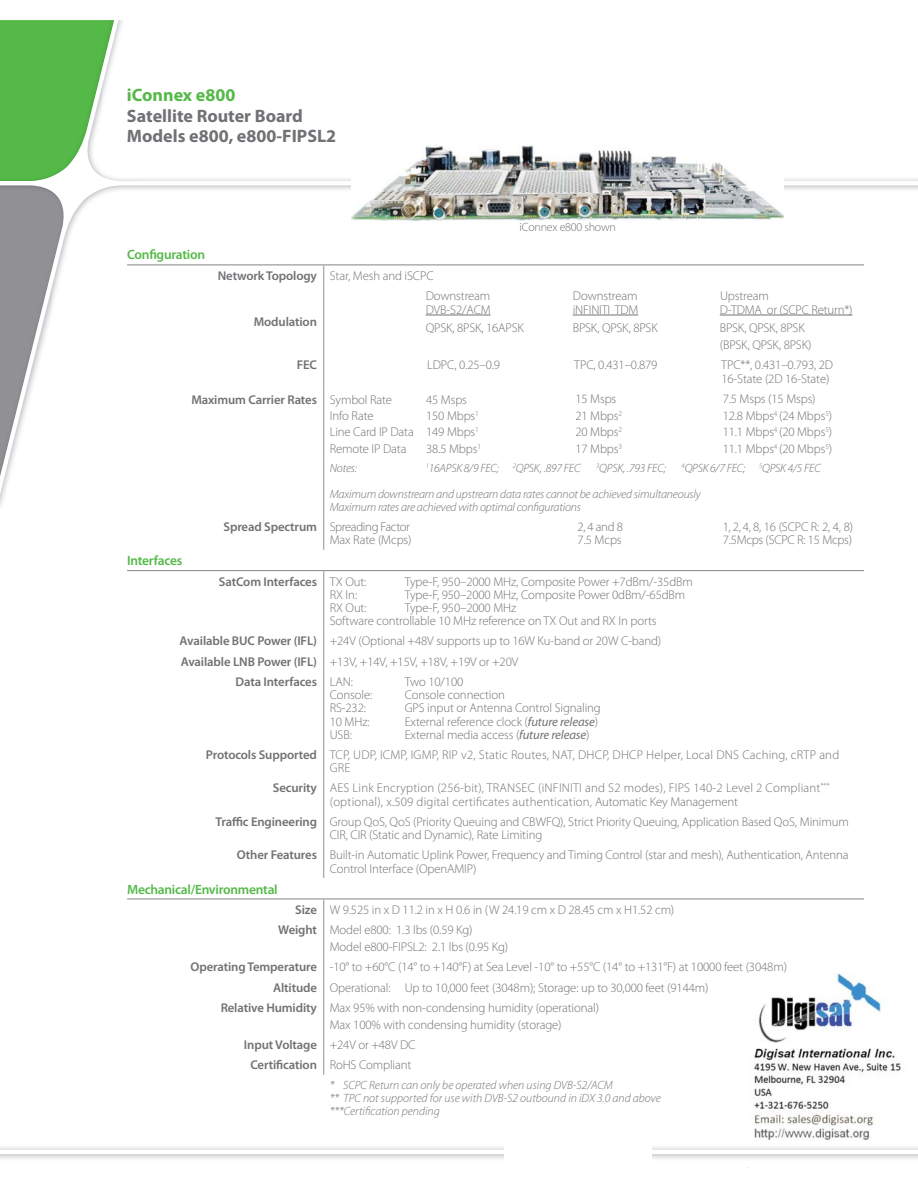
<style>
.page{position:relative;width:918px;height:1188px;background:#fff}
.page>*{position:absolute;margin:0;border:0;box-sizing:border-box;transform-origin:0 0}
.t1{font:700 18px/20.4px "Myriad Pro";color:#727074}
.t2{font:700 18px "Myriad Pro";color:#54b948}
.t3{font:600 13.5px "Myriad Pro";letter-spacing:-.02em;color:#54b948}
.t4{font:300 12.75px/16.5px "Myriad Pro";letter-spacing:-.01em;color:#727074}
.t5{font:300 12.75px/20.4px "Myriad Pro";letter-spacing:.015em;color:#727074}
.t6{font:600 12.75px "Myriad Pro";letter-spacing:-.01em;color:#727074}
.t7{font:300 12.75px "Myriad Pro";letter-spacing:-.03em;color:#727074}
.t8{font:italic 300 12px/13.2px "Myriad Pro";letter-spacing:-.015em;color:#727074}
.t9{font:300 12px "Myriad Pro";letter-spacing:-.02em;color:#727175}
.s1{font-weight:600}
.s2{font-weight:300}
.s3{font-weight:400;font-style:italic}
</style>
<div class="page">
<svg style="left:0;top:20px;width:918px;height:483px"></svg>
<svg style="left:324px;top:265px;width:1px;height:20px"></svg>
<hr style="left:324px;top:285px;width:1px;height:69px;background:#919195">
<hr style="left:324px;top:354px;width:1px;height:35px;background:#919195">
<svg style="left:324px;top:389px;width:1px;height:20px"></svg>
<hr style="left:324px;top:409px;width:1px;height:48px;background:#919195">
<hr style="left:324px;top:457px;width:1px;height:59px;background:#919195">
<hr style="left:324px;top:516px;width:1px;height:34px;background:#919195">
<hr style="left:324px;top:571px;width:1px;height:59px;background:#919195">
<svg style="left:324px;top:630px;width:1px;height:41px"></svg>
<hr style="left:324px;top:671px;width:1px;height:73px;background:#919195">
<hr style="left:324px;top:744px;width:1px;height:34px;background:#919195">
<hr style="left:324px;top:778px;width:1px;height:33px;background:#919195">
<hr style="left:324px;top:811px;width:1px;height:34px;background:#919195">
<hr style="left:324px;top:845px;width:1px;height:33px;background:#919195">
<svg style="left:324px;top:899px;width:1px;height:20px"></svg>
<hr style="left:324px;top:919px;width:1px;height:37px;background:#919195">
<svg style="left:324px;top:956px;width:1px;height:41px"></svg>
<hr style="left:324px;top:997px;width:1px;height:37px;background:#919195">
<svg style="left:324px;top:1034px;width:1px;height:41px"></svg>
<hr style="left:127px;top:264px;width:197px;height:1px;background:#919195">
<hr style="left:324px;top:264px;width:96px;height:1px;background:#919195">
<hr style="left:420px;top:264px;width:444px;height:1px;background:#919195">
<hr style="left:127px;top:570px;width:197px;height:1px;background:#919195">
<hr style="left:324px;top:570px;width:96px;height:1px;background:#919195">
<hr style="left:420px;top:570px;width:444px;height:1px;background:#919195">
<hr style="left:127px;top:898px;width:197px;height:1px;background:#919195">
<hr style="left:324px;top:898px;width:96px;height:1px;background:#919195">
<hr style="left:420px;top:898px;width:444px;height:1px;background:#919195">
<hr style="left:426px;top:315px;width:65px;height:1px;background:#727074">
<hr style="left:573px;top:315px;width:65px;height:1px;background:#727074">
<hr style="left:720px;top:315px;width:133px;height:1px;background:#727074">
<img style="left:352px;top:145px;width:432px;height:76px">
<img style="left:754px;top:974px;width:147px;height:167px">
<h1 class="t2" style="left:127px;top:85px;width:110px">iConnex e800</h1>
<h1 class="t1" style="left:127px;top:105px;width:211px">Satellite Router Board<br>Models e800, e800-FIPSL2</h1>
<p class="t3" style="left:127px;top:250px;width:80px">Configuration</p>
<p class="t9" style="left:520px;top:222px;width:98px">iConnex e800 shown</p>
<p class="t4" style="left:218px;top:268px;width:217px"><span class="s1">Network Topology</span> Star, Mesh and iSCPC</p>
<p class="t6" style="left:254px;top:317px;width:65px">Modulation</p>
<p class="t4" style="left:426px;top:289px;width:66px">Downstream</p>
<p class="t4" style="left:573px;top:289px;width:66px">Downstream</p>
<p class="t4" style="left:720px;top:289px;width:50px">Upstream</p>
<p class="t4" style="left:426px;top:302px;width:67px">DVB-S2/ACM</p>
<p class="t4" style="left:573px;top:302px;width:67px">iNFINITI TDM</p>
<p class="t4" style="left:720px;top:302px;width:134px">D-TDMA or (SCPC Return*)</p>
<p class="t4" style="left:426px;top:320px;width:100px">QPSK, 8PSK, 16APSK</p>
<p class="t4" style="left:573px;top:320px;width:86px">BPSK, QPSK, 8PSK</p>
<p class="t4" style="left:720px;top:320px;width:93px;line-height:17px">BPSK, QPSK, 8PSK (BPSK, QPSK, 8PSK)</p>
<p class="t3" style="left:127px;top:556px;width:57px">Interfaces</p>
<p class="t6" style="left:297px;top:360px;width:22px">FEC</p>
<p class="t4" style="left:427px;top:357px;width:74px">LDPC, 0.25–0.9</p>
<p class="t4" style="left:574px;top:357px;width:85px">TPC, 0.431–0.879</p>
<p class="t4" style="left:721px;top:359px;width:113px;line-height:13.5px">TPC**, 0.431–0.793, 2D<br>16-State (2D 16-State)</p>
<p class="t4" style="left:330px;top:392px;width:86px;text-indent:-138px"><span class="s1">Maximum Carrier Rates</span> Symbol Rate<br>Info Rate<br>Line Card IP Data<br>Remote IP Data</p>
<p class="t4" style="left:426px;top:392px;width:56px">45 Msps<br>150 Mbps<sup>1<br></sup>149 Mbps<sup>1<br></sup>38.5 Mbps<sup>1</sup></p>
<p class="t4" style="left:575px;top:392px;width:48px">15 Msps<br>21 Mbps<sup>2<br></sup>20 Mbps<sup>2<br></sup>17 Mbps<sup>3</sup></p>
<p class="t4" style="left:723px;top:392px;width:111px">7.5 Msps (15 Msps)<br>12.8 Mbps<sup>4</sup> (24 Mbps<sup>5</sup>)<br>11.1 Mbps<sup>4</sup> (20 Mbps<sup>5</sup>)<br>11.1 Mbps<sup>4</sup> (20 Mbps<sup>5</sup>)</p>
<p class="t8" style="left:330px;top:462px;width:29px">Notes:</p>
<p class="t8" style="left:426px;top:462px;width:156px"><sup>1</sup>16APSK 8/9 FEC; <sup>2</sup>QPSK, .897 FEC</p>
<p class="t8" style="left:596px;top:462px;width:71px"><sup>3</sup>QPSK, .793 FEC;</p>
<p class="t8" style="left:682px;top:462px;width:141px"><sup>4</sup>QPSK 6/7 FEC; <sup>5</sup>QPSK 4/5 FEC</p>
<p class="t8" style="left:330px;top:489px;width:372px">Maximum downstream and upstream data rates cannot be achieved simultaneously<br>Maximum rates are achieved with optimal configurations</p>
<p class="t7" style="left:224px;top:522px;width:188px"><span class="s1">Spread Spectrum</span> Spreading Factor</p>
<p class="t4" style="left:578px;top:519px;width:47px">2, 4 and 8</p>
<p class="t4" style="left:723px;top:519px;width:132px">1, 2, 4, 8, 16 (SCPC R: 2, 4, 8)</p>
<p class="t4" style="left:330px;top:533px;width:83px">Max Rate (Mcps)</p>
<p class="t4" style="left:578px;top:533px;width:46px">7.5 Mcps</p>
<p class="t4" style="left:723px;top:533px;width:131px">7.5Mcps (SCPC R: 15 Mcps)</p>
<p class="t6" style="left:219px;top:576px;width:149px">SatCom Interfaces <span class="s2">TX Out:</span></p>
<p class="t4" style="left:405px;top:574px;width:290px">Type-F, 950–2000 MHz, Composite Power +7dBm/-35dBm</p>
<p class="t4" style="left:330px;top:587px;width:29px">RX In:</p>
<p class="t4" style="left:405px;top:587px;width:282px">Type-F, 950–2000 MHz, Composite Power 0dBm/-65dBm</p>
<p class="t4" style="left:330px;top:600px;width:38px">RX Out:</p>
<p class="t4" style="left:330px;top:602px;width:328px;line-height:13px;text-indent:75px">Type-F, 950–2000 MHz<br>Software controllable 10 MHz reference on TX Out and RX In ports</p>
<p class="t4" style="left:180px;top:634px;width:483px"><span class="s1">Available BUC Power (IFL)</span> +24V (Optional +48V supports up to 16W Ku-band or 20W C-band)</p>
<p class="t4" style="left:181px;top:654px;width:339px"><span class="s1">Available LNB Power (IFL)</span> +13V, +14V, +15V, +18V, +19V or +20V</p>
<p class="t6" style="left:236px;top:677px;width:119px">Data Interfaces <span class="s2">LAN:</span></p>
<p class="t4" style="left:405px;top:675px;width:60px">Two 10/100</p>
<p class="t4" style="left:330px;top:688px;width:44px">Console:</p>
<p class="t4" style="left:405px;top:688px;width:102px">Console connection</p>
<p class="t4" style="left:330px;top:701px;width:38px">RS-232:</p>
<p class="t4" style="left:405px;top:701px;width:198px">GPS input or Antenna Control Signaling</p>
<p class="t4" style="left:330px;top:714px;width:41px">10 MHz:</p>
<p class="t4" style="left:405px;top:714px;width:195px">External reference clock (<span class="s3">future release</span>)</p>
<p class="t4" style="left:330px;top:727px;width:24px">USB:</p>
<p class="t5" style="left:206px;top:725px;width:635px;text-indent:199px">External media access (<span class="s3">future release</span>)<br><span class="s1">Protocols Supported</span> TCP, UDP, ICMP, IGMP, RIP v2, Static Routes, NAT, DHCP, DHCP Helper, Local DNS Caching, cRTP and</p>
<p class="t5" style="left:273px;top:759px;width:558px;text-indent:57px">GRE<br><span class="s1">Security</span> AES Link Encryption (256-bit), TRANSEC (iNFINITI and S2 modes), FIPS 140-2 Level 2 Compliant<sup>***</sup></p>
<p class="t4" style="left:216px;top:792px;width:635px;line-height:20.4px;text-align:center">(optional), x.509 digital certificates authentication, Automatic Key Management<br><span class="s1">Traffic Engineering</span> Group QoS, QoS (Priority Queuing and CBWFQ), Strict Priority Queuing, Application Based QoS, Minimum</p>
<p class="t4" style="left:237px;top:826px;width:613px;line-height:20.4px;text-indent:93px">CIR, CIR (Static and Dynamic), Rate Limiting<br><span class="s1">Other Features</span> Built-in Automatic Uplink Power, Frequency and Timing Control (star and mesh), Authentication, Antenna</p>
<p class="t4" style="left:330px;top:861px;width:148px">Control Interface (OpenAMIP)</p>
<p class="t3" style="left:127px;top:884px;width:152px">Mechanical/Environmental</p>
<p class="t4" style="left:278px;top:900px;width:398px;line-height:20.4px;text-indent:17px"><span class="s1">Size</span> W 9.525 in x D 11.2 in x H 0.6 in (W 24.19 cm x D 28.45 cm x H1.52 cm)<br><span class="s1">Weight</span> Model e800: 1.3 lbs (0.59 Kg)</p>
<p class="t4" style="left:330px;top:939px;width:180px">Model e800-FIPSL2: 2.1 lbs (0.95 Kg)</p>
<p class="t4" style="left:191px;top:960px;width:598px"><span class="s1">Operating Temperature</span> -10° to +60°C (14° to +140°F) at Sea Level -10° to +55°C (14° to +131°F) at 10000 feet (3048m)</p>
<p class="t4" style="left:273px;top:980px;width:437px"><span class="s1">Altitude</span> Operational: Up to 10,000 feet (3048m); Storage: up to 30,000 feet (9144m)</p>
<p class="t4" style="left:221px;top:1000px;width:380px"><span class="s1">Relative Humidity</span> Max 95% with non-condensing humidity (operational)</p>
<p class="t4" style="left:330px;top:1017px;width:233px">Max 100% with condensing humidity (storage)</p>
<p class="t6" style="left:244px;top:1040px;width:173px">Input Voltage <span class="s2">+24V or +48V DC</span></p>
<p class="t6" style="left:250px;top:1060px;width:163px">Certification <span class="s2">RoHS Compliant</span></p>
<p class="t8" style="left:330px;top:1079px;width:333px">* SCPC Return can only be operated when using DVB-S2/ACM<br>** TPC not supported for use with DVB-S2 outbound in iDX 3.0 and above ***Certification pending</p>
</div>
